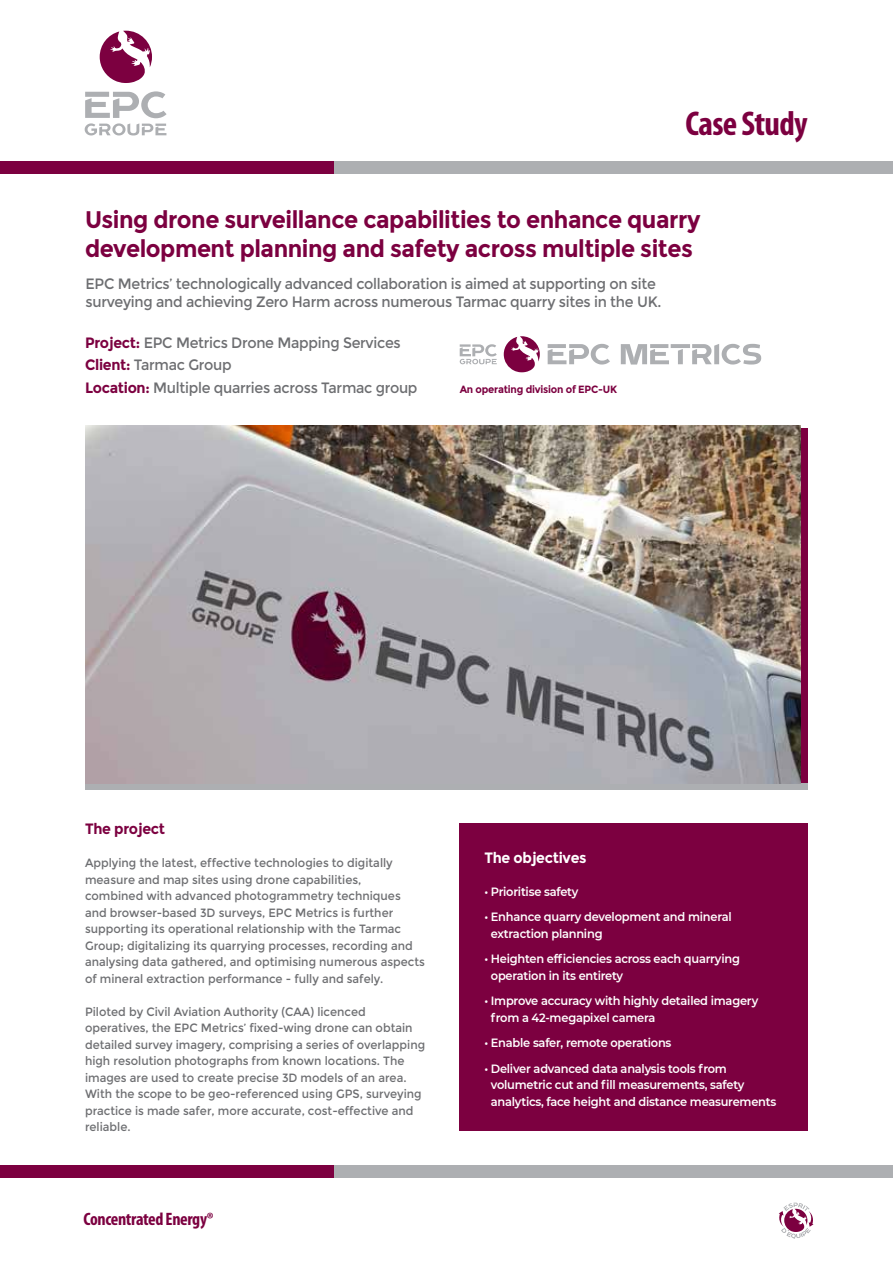
<style>
.page{position:relative;width:893px;height:1263px;background:#fff}
.page>*{position:absolute;margin:0;border:0;box-sizing:border-box;transform-origin:0 0}
.t1{font:700 condensed 34.5px "Myriad Pro";letter-spacing:-.02em;color:#7c0040}
.t2{font:700 24px/28.8px "Montserrat";letter-spacing:-.02em;color:#7c0040;scale:.95 1}
.t3{font:700 condensed 18px "Myriad Pro";letter-spacing:-.02em;color:#7c0040}
.t4{font:15px/22.5px "Montserrat";letter-spacing:-.02em;color:#6d6e71;scale:.95 1}
.t5{font:700 15px "Montserrat";letter-spacing:-.02em;color:#fff;scale:.95 1}
.t6{font:700 15px "Montserrat";letter-spacing:-.02em;color:#7c0040;scale:.95 1}
.t7{font:12px/16.5px "Montserrat";color:#6d6e71;scale:.95 1}
.t8{font:600 12px/16.5px "Montserrat";letter-spacing:-.02em;color:#fff;scale:.95 1}
.t9{font:700 10.5px "Montserrat";letter-spacing:-.02em;color:#7c0040;scale:.95 1}
.s1{font-weight:700;color:#7c0040}
</style>
<div class="page">
<div style="left:315px;top:1165px;width:578px;height:13px;background:#adafb2"></div>
<div style="left:0;top:1165px;width:334px;height:13px;background:#7c0040"></div>
<div style="left:314px;top:161px;width:578px;height:13px;background:#adafb2"></div>
<div style="left:0;top:161px;width:333px;height:13px;background:#7c0040"></div>
<svg style="left:100px;top:31px;width:52px;height:52px"></svg>
<svg style="left:85px;top:91px;width:82px;height:44px"></svg>
<div style="left:460px;top:428px;width:348px;height:355px;background:#7c0040"></div>
<div style="left:85px;top:783px;width:723px;height:7px;background:#adafb2"></div>
<img style="left:85px;top:425px;width:715px;height:358px">
<svg style="left:779px;top:1203px;width:34px;height:36px"></svg>
<div style="left:460px;top:824px;width:348px;height:307px;background:#7c0040"></div>
<svg style="left:548px;top:344px;width:62px;height:21px"></svg>
<svg style="left:621px;top:344px;width:140px;height:21px"></svg>
<svg style="left:504px;top:336px;width:36px;height:36px"></svg>
<svg style="left:460px;top:344px;width:37px;height:20px"></svg>
<h1 class="t1" style="left:685px;top:102px;width:124px">Case Study</h1>
<h2 class="t2" style="left:85px;top:205px;width:649px">Using drone surveillance capabilities to enhance quarry development planning and safety across multiple sites</h2>
<p class="t4" style="left:86px;top:274px;width:608px;line-height:18px">EPC Metrics’ technologically advanced collaboration is aimed at supporting on site surveying and achieving Zero Harm across numerous Tarmac quarry sites in the UK.</p>
<p class="t4" style="left:85px;top:331px;width:351px"><span class="s1">Project:</span> EPC Metrics Drone Mapping Services<br><span class="s1">Client:</span> Tarmac Group<br><span class="s1">Location:</span> Multiple quarries across Tarmac group</p>
<p class="t9" style="left:460px;top:383px;width:167px">An operating division of EPC-UK</p>
<p class="t6" style="left:85px;top:820px;width:86px">The project</p>
<p class="t7" style="left:85px;top:855px;width:359px">Applying the latest, effective technologies to digitally measure and map sites using drone capabilities,<br>combined with advanced photogrammetry techniques and browser-based 3D surveys, EPC Metrics is further supporting its operational relationship with the Tarmac Group; digitalizing its quarrying processes, recording and analysing data gathered, and optimising numerous aspects of mineral extraction performance - fully and safely.</p>
<p class="t7" style="left:85px;top:1003px;width:360px">Piloted by Civil Aviation Authority (CAA) licenced operatives, the EPC Metrics’ fixed-wing drone can obtain detailed survey imagery, comprising a series of overlapping high resolution photographs from known locations. The images are used to create precise 3D models of an area.<br>With the scope to be geo-referenced using GPS, surveying practice is made safer, more accurate, cost-effective and reliable.</p>
<h3 class="t3" style="left:83px;top:1208px;width:131px">Concentrated Energy®</h3>
<p class="t5" style="left:484px;top:848px;width:109px">The objectives</p>
<p class="t8" style="left:484px;top:882px;width:100px">• Prioritise safety</p>
<p class="t8" style="left:491px;top:908px;width:255px;text-indent:-7px">• Enhance quarry development and mineral extraction planning</p>
<p class="t8" style="left:491px;top:950px;width:264px;text-indent:-7px">• Heighten efficiencies across each quarrying operation in its entirety</p>
<p class="t8" style="left:491px;top:992px;width:283px;text-indent:-7px">• Improve accuracy with highly detailed imagery from a 42-megapixel camera</p>
<p class="t8" style="left:484px;top:1034px;width:198px">• Enable safer, remote operations</p>
<p class="t8" style="left:491px;top:1059px;width:302px;text-indent:-7px">• Deliver advanced data analysis tools from volumetric cut and fill measurements, safety analytics, face height and distance measurements</p>
</div>
